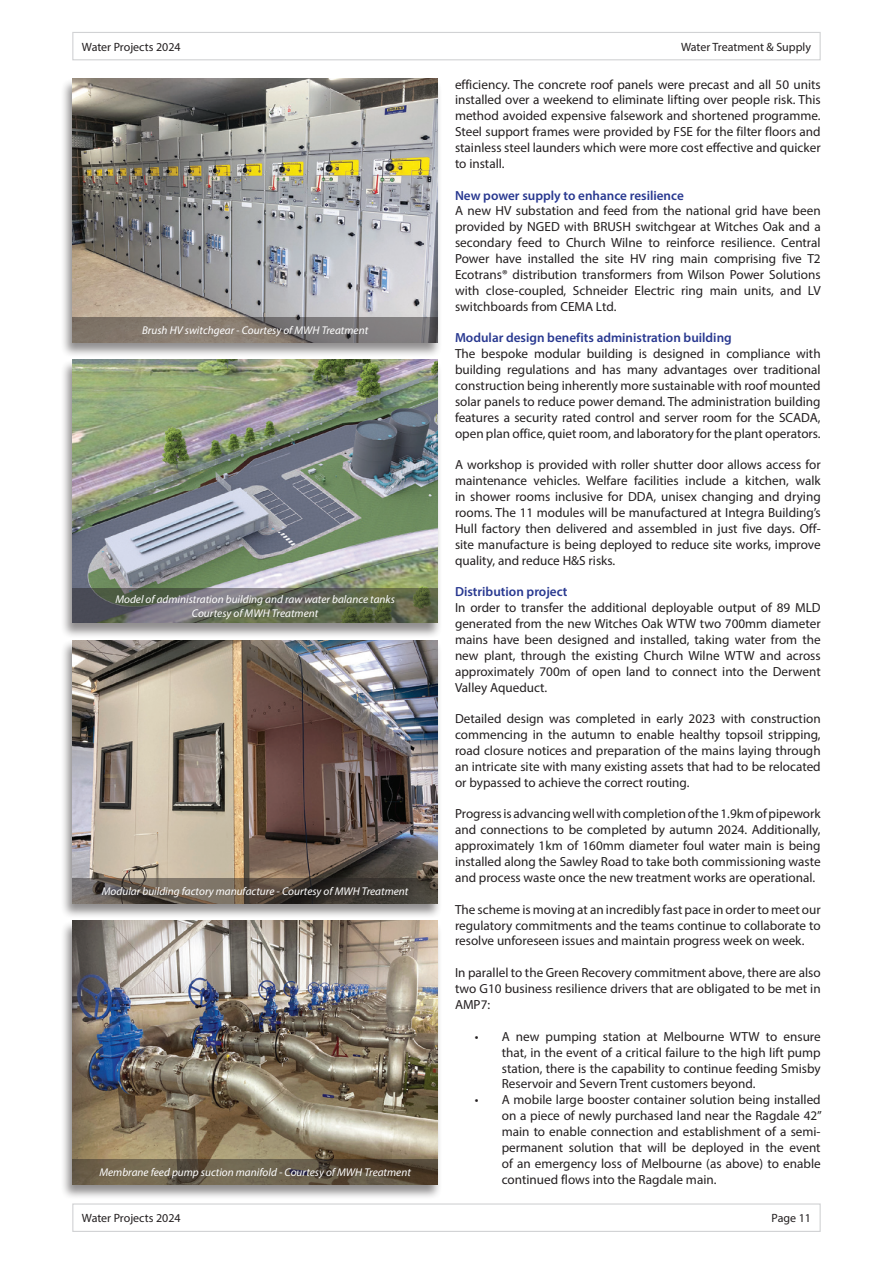
<style>
.page{position:relative;width:893px;height:1263px;background:#fff}
.page>*{position:absolute;margin:0;border:0;box-sizing:border-box;transform-origin:0 0}
.Body_text{font:13.2px/15.9px "Myriad Pro";color:#231f20;text-align:justify}
.Sub-heads{font:600 13.2px "Myriad Pro";color:#283890}
.Header___Footer{font:12px "Myriad Pro";color:#231f20}
.t1{font:italic 11.25px "Myriad Pro";color:#fff}
</style>
<div class="page">
<div style="left:60px;top:359px;width:383px;height:279px;background:#231f20;opacity:.5"></div>
<img style="left:72px;top:359px;width:366px;height:230px">
<svg style="left:72px;top:589px;width:366px;height:34px"></svg>
<div style="left:60px;top:78px;width:382px;height:280px;background:#231f20;opacity:.5"></div>
<img style="left:72px;top:79px;width:366px;height:238px">
<svg style="left:72px;top:317px;width:366px;height:25px"></svg>
<div style="left:60px;top:920px;width:382px;height:280px;background:#231f20;opacity:.5"></div>
<img style="left:72px;top:921px;width:366px;height:238px">
<svg style="left:72px;top:1159px;width:366px;height:25px"></svg>
<div style="left:60px;top:639px;width:382px;height:281px;background:#231f20;opacity:.5"></div>
<img style="left:72px;top:640px;width:366px;height:238px">
<svg style="left:72px;top:878px;width:366px;height:26px"></svg>
<div style="left:72px;top:32px;width:749px;height:28px;border:1px solid #d1d2d4"></div>
<div style="left:72px;top:1203px;width:749px;height:29px;border:1px solid #d1d2d4"></div>
<p class="Header___Footer" style="left:82px;top:39px;width:100px">Water Projects 2024</p>
<p class="Header___Footer" style="left:681px;top:39px;width:131px">Water Treatment &amp; Supply</p>
<p class="t1" style="left:142px;top:323px;width:228px">Brush HV switchgear - Courtesy of MWH Treatment</p>
<p class="t1" style="left:115px;top:593px;width:281px">Model of administration building and raw water balance tanks</p>
<p class="t1" style="left:192px;top:606px;width:128px">Courtesy of MWH Treatment</p>
<p class="t1" style="left:102px;top:884px;width:308px">Modular building factory manufacture - Courtesy of MWH Treatment</p>
<p class="t1" style="left:99px;top:1165px;width:313px">Membrane feed pump suction manifold - Courtesy of MWH Treatment</p>
<p class="Body_text" style="left:455px;top:76px;width:367px">efficiency. The concrete roof panels were precast and all 50 units installed over a weekend to eliminate lifting over people risk. This method avoided expensive falsework and shortened programme.<br>Steel support frames were provided by FSE for the filter floors and stainless steel launders which were more cost effective and quicker to install.</p>
<p class="Sub-heads" style="left:455px;top:187px;width:230px">New power supply to enhance resilience</p>
<p class="Body_text" style="left:455px;top:203px;width:367px">A new HV substation and feed from the national grid have been provided by NGED with BRUSH switchgear at Witches Oak and a secondary feed to Church Wilne to reinforce resilience. Central Power have installed the site HV ring main comprising five T2<br>Ecotrans® distribution transformers from Wilson Power Solutions with close-coupled, Schneider Electric ring main units, and LV switchboards from CEMA Ltd.</p>
<p class="Sub-heads" style="left:455px;top:330px;width:278px">Modular design benefits administration building</p>
<p class="Body_text" style="left:455px;top:346px;width:367px">The bespoke modular building is designed in compliance with building regulations and has many advantages over traditional construction being inherently more sustainable with roof mounted solar panels to reduce power demand. The administration building features a security rated control and server room for the SCADA, open plan office, quiet room, and laboratory for the plant operators.</p>
<p class="Body_text" style="left:455px;top:457px;width:367px">A workshop is provided with roller shutter door allows access for maintenance vehicles. Welfare facilities include a kitchen, walk in shower rooms inclusive for DDA, unisex changing and drying rooms. The 11 modules will be manufactured at Integra Building’s Hull factory then delivered and assembled in just five days. Off&shy;site manufacture is being deployed to reduce site works, improve quality, and reduce H&amp;S risks.</p>
<p class="Sub-heads" style="left:455px;top:583px;width:114px">Distribution project</p>
<p class="Body_text" style="left:455px;top:600px;width:367px">In order to transfer the additional deployable output of 89 MLD generated from the new Witches Oak WTW two 700mm diameter mains have been designed and installed, taking water from the new plant, through the existing Church Wilne WTW and across approximately 700m of open land to connect into the Derwent Valley Aqueduct.</p>
<p class="Body_text" style="left:455px;top:711px;width:367px">Detailed design was completed in early 2023 with construction commencing in the autumn to enable healthy topsoil stripping, road closure notices and preparation of the mains laying through an intricate site with many existing assets that had to be relocated or bypassed to achieve the correct routing.</p>
<p class="Body_text" style="left:455px;top:806px;width:367px">Progress is advancing well with completion of the 1.9km of pipework and connections to be completed by autumn 2024. Additionally, approximately 1km of 160mm diameter foul water main is being installed along the Sawley Road to take both commissioning waste and process waste once the new treatment works are operational.</p>
<p class="Body_text" style="left:455px;top:901px;width:367px">The scheme is moving at an incredibly fast pace in order to meet our regulatory commitments and the teams continue to collaborate to resolve unforeseen issues and maintain progress week on week.</p>
<p class="Body_text" style="left:455px;top:964px;width:367px">In parallel to the Green Recovery commitment above, there are also two G10 business resilience drivers that are obligated to be met in AMP7:</p>
<p class="Body_text" style="left:502px;top:1028px;width:320px;text-indent:-27px">• A new pumping station at Melbourne WTW to ensure that, in the event of a critical failure to the high lift pump station, there is the capability to continue feeding Smisby Reservoir and Severn Trent customers beyond.</p>
<p class="Body_text" style="left:502px;top:1092px;width:322px;text-indent:-27px">• A mobile large booster container solution being installed on a piece of newly purchased land near the Ragdale 42” main to enable connection and establishment of a semi&shy;permanent solution that will be deployed in the event of an emergency loss of Melbourne (as above) to enable continued flows into the Ragdale main.</p>
<p class="Header___Footer" style="left:82px;top:1211px;width:100px">Water Projects 2024</p>
<p class="Header___Footer" style="left:772px;top:1211px;width:41px">Page 11</p>
</div>
